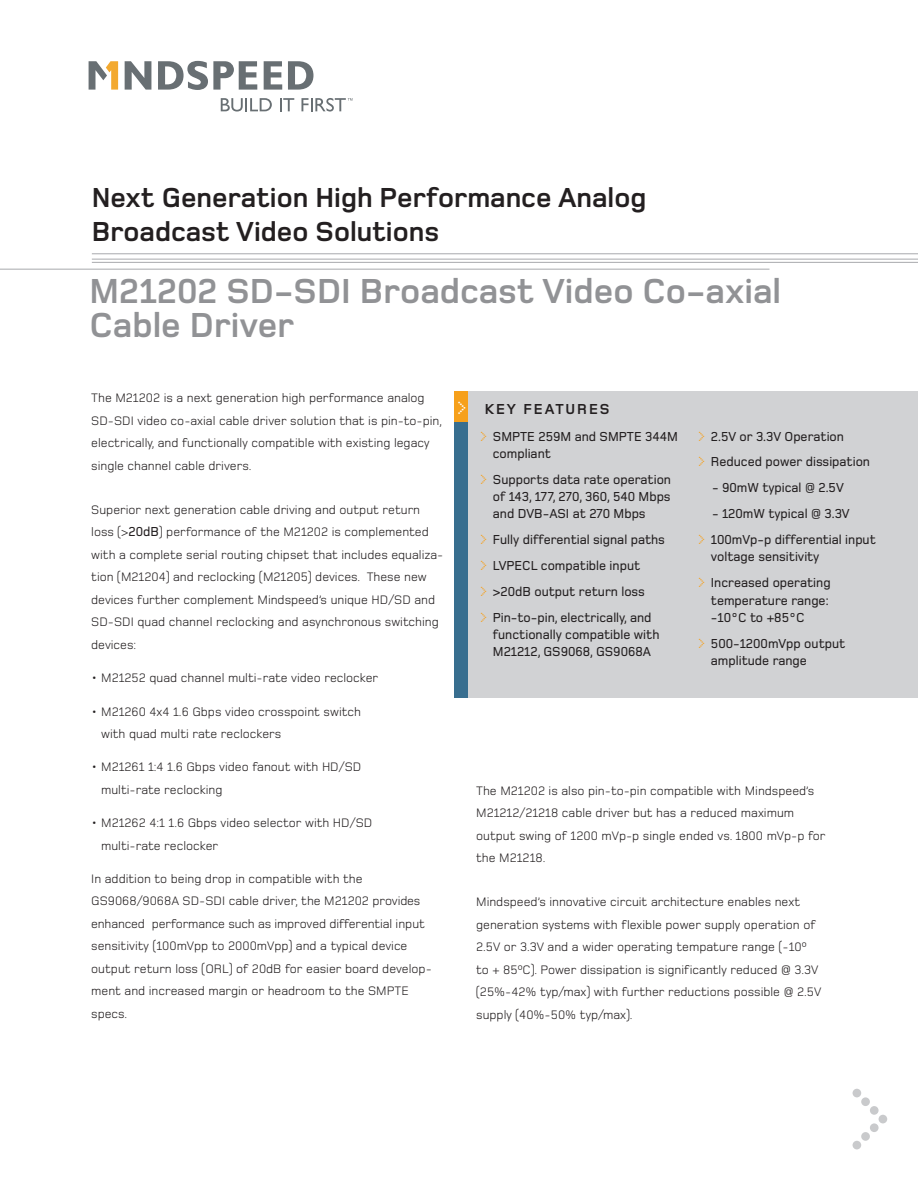
<style>
.page{position:relative;width:918px;height:1188px;background:#fff}
.page>*{position:absolute;margin:0;border:0;box-sizing:border-box;transform-origin:0 0}
.t1{font:88.5px "Dot Matrix One";color:#c9cacc}
.t2{font:700 36px/34.5px "Foundry Monoline";color:#919295}
.t3{font:700 28.5px/34.2px "Foundry Monoline";color:#231f20}
.t4{font:700 15px "Foundry Monoline";letter-spacing:.125em;color:#231f20}
.t5{font:500 13.5px/17.2px "Foundry Monoline";color:#231f20}
.t6{font:12.75px/22.5px "Foundry Monoline";color:#231f20}
.s1{font-weight:500;font-size:13.5px}
.s2{font-family:"Dot Matrix One";font-weight:400;font-size:18px;color:#fff}
.s3{font-family:"Dot Matrix One";font-weight:400;color:#f6a01b}
</style>
<div class="page">
<svg style="left:221px;top:98px;width:51px;height:14px"></svg>
<svg style="left:280px;top:98px;width:14px;height:13px"></svg>
<svg style="left:125px;top:61px;width:26px;height:29px"></svg>
<svg style="left:288px;top:61px;width:25px;height:29px"></svg>
<svg style="left:264px;top:61px;width:18px;height:29px"></svg>
<svg style="left:158px;top:61px;width:99px;height:29px"></svg>
<svg style="left:89px;top:61px;width:29px;height:29px"></svg>
<svg style="left:301px;top:98px;width:52px;height:14px"></svg>
<hr style="left:0;top:269px;width:770px;height:1px;background:#a8a9ad">
<hr style="left:92px;top:254px;width:826px;height:1px;background:#a8a9ad">
<hr style="left:92px;top:262px;width:826px;height:1px;background:#a8a9ad">
<hr style="left:92px;top:259px;width:826px;height:1px;background:#a8a9ad">
<div style="left:454px;top:391px;width:464px;height:307px;background:#d1d2d4"></div>
<div style="left:454px;top:392px;width:14px;height:306px;background:#386e8f"></div>
<div style="left:454px;top:392px;width:14px;height:30px;background:#f6a01b"></div>
<h3 class="t3" style="left:92px;top:182px;width:556px">Next Generation High Performance Analog<br>Broadcast Video Solutions</h3>
<h2 class="t2" style="left:90px;top:276px;width:693px">M21202 SD-SDI Broadcast Video Co-axial<br>Cable Driver</h2>
<p class="t6" style="left:91px;top:388px;width:352px">The M21202 is a next generation high performance analog SD-SDI video co-axial cable driver solution that is pin-to-pin, electrically, and functionally compatible with existing legacy single channel cable drivers.</p>
<p class="t6" style="left:91px;top:500px;width:354px">Superior next generation cable driving and output return loss (&gt;<span class="s1">20dB</span>) performance of the M21202 is complemented with a complete serial routing chipset that includes equaliza&shy;tion (M21204) and reclocking (M21205) devices. These new devices further complement Mindspeed’s unique HD/SD and SD-SDI quad channel reclocking and asynchronous switching devices:</p>
<p class="t6" style="left:91px;top:668px;width:289px">• M21252 quad channel multi-rate video reclocker</p>
<p class="t6" style="left:101px;top:701px;width:261px;text-indent:-10px">• M21260 4x4 1.6 Gbps video crosspoint switch with quad multi rate reclockers</p>
<p class="t6" style="left:101px;top:757px;width:262px;text-indent:-10px">• M21261 1:4 1.6 Gbps video fanout with HD/SD multi-rate reclocking</p>
<p class="t6" style="left:101px;top:813px;width:273px;text-indent:-10px">• M21262 4:1 1.6 Gbps video selector with HD/SD multi-rate reclocker</p>
<p class="t6" style="left:91px;top:869px;width:342px">In addition to being drop in compatible with the GS9068/9068A SD-SDI cable driver, the M21202 provides enhanced performance such as improved differential input sensitivity (100mVpp to 2000mVpp) and a typical device output return loss (ORL) of 20dB for easier board develop&shy;ment and increased margin or headroom to the SMPTE specs.</p>
<p class="t4" style="left:457px;top:403px;width:154px"><span class="s2">&gt;</span> KEY FEATURES</p>
<p class="t5" style="left:493px;top:429px;width:186px;text-indent:-12px"><span class="s3">&gt;</span> SMPTE 259M and SMPTE 344M compliant</p>
<p class="t5" style="left:493px;top:472px;width:180px;text-align:justify;text-indent:-12px"><span class="s3">&gt;</span> Supports data rate operation of 143, 177, 270, 360, 540 Mbps and DVB-ASI at 270 Mbps</p>
<p class="t5" style="left:481px;top:528px;width:186px;line-height:26px"><span class="s3">&gt;</span> Fully differential signal paths <span class="s3">&gt;</span> LVPECL compatible input<br><span class="s3">&gt;</span> &gt;20dB output return loss<br><span class="s3">&gt;</span> Pin-to-pin, electrically, and</p>
<p class="t5" style="left:493px;top:627px;width:168px">functionally compatible with<br>M21212, GS9068, GS9068A</p>
<p class="t5" style="left:699px;top:424px;width:173px;line-height:26px"><span class="s3">&gt;</span> 2.5V or 3.3V Operation<br><span class="s3">&gt;</span> Reduced power dissipation</p>
<p class="t5" style="left:712px;top:480px;width:133px">- 90mW typical @ 2.5V</p>
<p class="t5" style="left:699px;top:502px;width:179px;line-height:26px;text-indent:13px">- 120mW typical @ 3.3V<br><span class="s3">&gt;</span> 100mVp-p differential input</p>
<p class="t5" style="left:699px;top:545px;width:134px;line-height:26px;text-align:center">voltage sensitivity<br><span class="s3">&gt;</span> Increased operating</p>
<p class="t5" style="left:711px;top:592px;width:119px">temperature range: -10°C to +85°C</p>
<p class="t5" style="left:711px;top:636px;width:136px;text-indent:-12px"><span class="s3">&gt;</span> 500-1200mVpp output amplitude range</p>
<p class="t6" style="left:476px;top:781px;width:351px">The M21202 is also pin-to-pin compatible with Mindspeed’s M21212/21218 cable driver but has a reduced maximum output swing of 1200 mVp-p single ended vs. 1800 mVp-p for the M21218.</p>
<p class="t6" style="left:476px;top:892px;width:347px">Mindspeed’s innovative circuit architecture enables next generation systems with flexible power supply operation of 2.5V or 3.3V and a wider operating tempature range (-10º to + 85ºC). Power dissipation is significantly reduced @ 3.3V (25%-42% typ/max) with further reductions possible @ 2.5V supply (40%-50% typ/max).</p>
<h1 class="t1" style="left:848px;top:1067px;width:45px">&gt;</h1>
</div>
